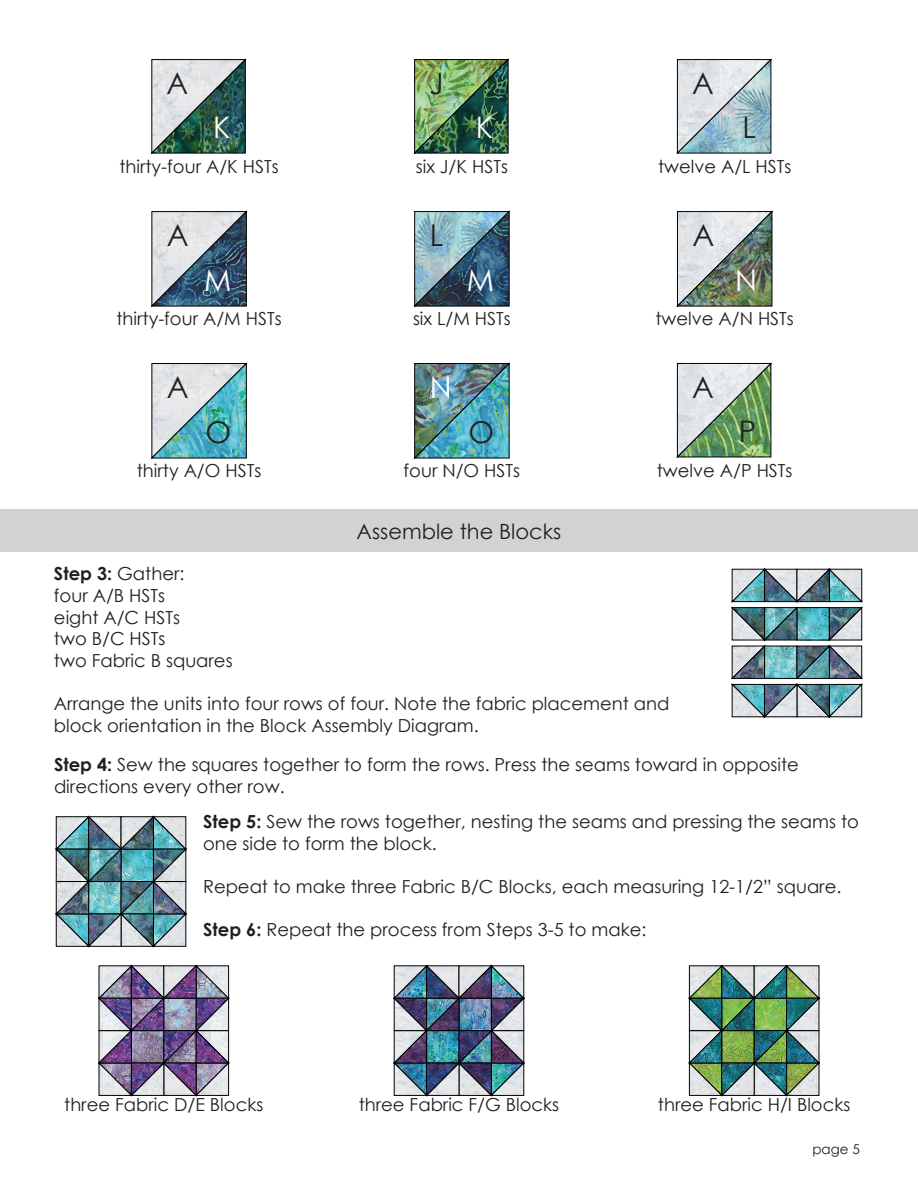
<style>
.page{position:relative;width:918px;height:1188px;background:#fff}
.page>*{position:absolute;margin:0;border:0;box-sizing:border-box;transform-origin:0 0}
.t1{font:30px "Century Gothic";color:#231f20}
.t2{font:30px "Century Gothic";color:#fff}
.t3{font:29.7px "Century Gothic";color:#231f20}
.t4{font:29.7px "Century Gothic";color:#fff}
.t5{font:21px "Century Gothic";color:#231f20}
.t6{font:18px/21.6px "Century Gothic";color:#231f20}
.t7{font:13.5px "Century Gothic";color:#231f20}
.s1{font-weight:700}
</style>
<div class="page">
<svg style="left:151px;top:211px;width:96px;height:96px;background:#8393a1"></svg>
<img style="left:151px;top:363px;width:96px;height:96px">
<img style="left:414px;top:211px;width:96px;height:96px">
<img style="left:414px;top:363px;width:96px;height:96px">
<img style="left:677px;top:211px;width:96px;height:96px">
<svg style="left:677px;top:363px;width:95px;height:94px;background:#9fb99d"></svg>
<div style="left:0;top:510px;width:918px;height:42px;background:#d1d2d4"></div>
<img style="left:732px;top:646px;width:130px;height:71px">
<img style="left:732px;top:569px;width:130px;height:71px">
<img style="left:56px;top:816px;width:130px;height:131px">
<img style="left:99px;top:965px;width:130px;height:131px">
<img style="left:394px;top:965px;width:130px;height:131px">
<img style="left:689px;top:965px;width:130px;height:131px">
<img style="left:151px;top:59px;width:95px;height:95px">
<img style="left:414px;top:59px;width:95px;height:95px">
<svg style="left:677px;top:59px;width:95px;height:95px;background:#b5c8ce"></svg>
<h2 class="t3" style="left:167px;top:62px;width:23px">A</h2>
<h2 class="t4" style="left:213px;top:107px;width:19px">K</h2>
<h2 class="t3" style="left:429px;top:62px;width:16px">J</h2>
<h2 class="t4" style="left:476px;top:107px;width:19px">K</h2>
<h2 class="t3" style="left:692px;top:62px;width:23px">A</h2>
<h2 class="t3" style="left:743px;top:107px;width:15px">L</h2>
<p class="t6" style="left:119px;top:156px;width:161px">thirty-four A/K HSTs</p>
<p class="t6" style="left:416px;top:156px;width:94px">six J/K HSTs</p>
<p class="t6" style="left:658px;top:156px;width:135px">twelve A/L HSTs</p>
<h1 class="t1" style="left:167px;top:214px;width:23px">A</h1>
<h1 class="t1" style="left:430px;top:214px;width:15px">L</h1>
<h1 class="t1" style="left:692px;top:214px;width:23px">A</h1>
<h1 class="t2" style="left:204px;top:259px;width:29px">M</h1>
<h1 class="t2" style="left:467px;top:259px;width:29px">M</h1>
<h1 class="t2" style="left:735px;top:259px;width:23px">N</h1>
<p class="t6" style="left:116px;top:308px;width:167px">thirty-four A/M HSTs</p>
<p class="t6" style="left:413px;top:308px;width:99px">six L/M HSTs</p>
<p class="t6" style="left:656px;top:308px;width:140px">twelve A/N HSTs</p>
<h1 class="t1" style="left:167px;top:366px;width:23px">A</h1>
<h1 class="t2" style="left:430px;top:366px;width:23px">N</h1>
<h2 class="t3" style="left:692px;top:366px;width:23px">A</h2>
<h1 class="t1" style="left:206px;top:411px;width:27px">O</h1>
<h1 class="t1" style="left:468px;top:411px;width:27px">O</h1>
<h2 class="t3" style="left:739px;top:411px;width:19px">P</h2>
<p class="t6" style="left:137px;top:460px;width:126px">thirty A/O HSTs</p>
<p class="t6" style="left:404px;top:460px;width:118px">four N/O HSTs</p>
<p class="t6" style="left:657px;top:460px;width:137px">twelve A/P HSTs</p>
<p class="t5" style="left:357px;top:516px;width:206px">Assemble the Blocks</p>
<p class="t6" style="left:54px;top:563px;width:180px"><span class="s1">Step 3:</span> Gather:<br>four A/B HSTs<br>eight A/C HSTs<br>two B/C HSTs<br>two Fabric B squares</p>
<p class="t6" style="left:54px;top:693px;width:617px">Arrange the units into four rows of four. Note the fabric placement and block orientation in the Block Assembly Diagram.</p>
<p class="t6" style="left:54px;top:754px;width:746px"><span class="s1">Step 4:</span> Sew the squares together to form the rows. Press the seams toward in opposite directions every other row.</p>
<p class="t6" style="left:203px;top:810px;width:657px"><span class="s1">Step 5:</span> Sew the rows together, nesting the seams and pressing the seams to one side to form the block.</p>
<p class="t6" style="left:203px;top:875px;width:640px">Repeat to make three Fabric B/C Blocks, each measuring 12-1/2” square.</p>
<p class="t6" style="left:203px;top:918px;width:445px"><span class="s1">Step 6:</span> Repeat the process from Steps 3-5 to make:</p>
<p class="t6" style="left:64px;top:1094px;width:201px">three Fabric D/E Blocks</p>
<p class="t6" style="left:359px;top:1094px;width:202px">three Fabric F/G Blocks</p>
<p class="t6" style="left:658px;top:1094px;width:194px">three Fabric H/I Blocks</p>
<p class="t7" style="left:812px;top:1140px;width:49px">page 5</p>
</div>
